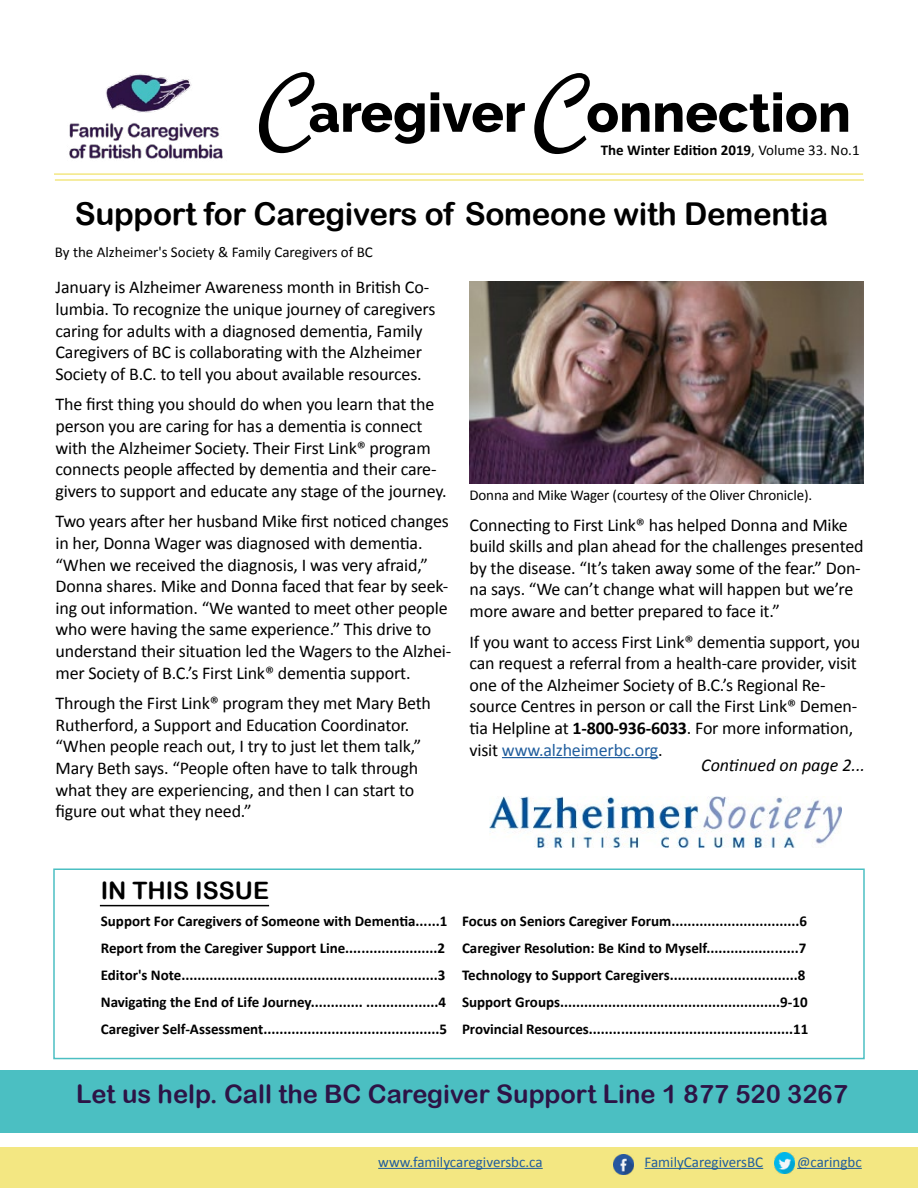
<style>
.page{position:relative;width:918px;height:1188px;background:#fff}
.page>*{position:absolute;margin:0;border:0;box-sizing:border-box;transform-origin:0 0}
.t1{font:117px "Savoye Let Plain";color:#000}
.t2{font:800 54px "Raleway";color:#000}
.t3{font:31.5px "Arial Rounded MT Bold";letter-spacing:-.01em;color:#000}
.t4{font:25.5px "Arial Rounded MT Bold";color:#2d1446}
.t5{font:24px "Arial Rounded MT Bold";color:#000}
.t6{font:18px/21.6px "Calibri";letter-spacing:-.01em;color:#000}
.t7{font:italic 18px "Calibri";color:#000}
.t8{font:700 15px/27px "Calibri";color:#000}
.t9{font:15px "Calibri";letter-spacing:-.01em;color:#000}
.t10{font:15px "Calibri";color:#215e9e}
.s1{font-weight:400}
.s2{font-weight:700}
.s3{color:#215e9e}
</style>
<div class="page">
<img style="left:69px;top:73px;width:154px;height:86px">
<div style="left:0;top:1070px;width:918px;height:63px;background:#4bbfc2"></div>
<div style="left:0;top:1148px;width:918px;height:40px;background:#f3e782"></div>
<hr style="left:378px;top:1168px;width:165px;height:1px;background:#215e9e">
<hr style="left:645px;top:1168px;width:118px;height:1px;background:#215e9e">
<hr style="left:797px;top:1168px;width:65px;height:1px;background:#215e9e">
<img style="left:613px;top:1154px;width:21px;height:20px">
<img style="left:775px;top:1153px;width:19px;height:20px">
<div style="left:53px;top:868px;width:812px;height:191px;border:2px solid #4bbfc2"></div>
<hr style="left:100px;top:905px;width:169px;height:1px;background:#000">
<svg style="left:534px;top:73px;width:56px;height:81px"></svg>
<hr style="left:55px;top:179px;width:809px;height:2px;background:#f3e782">
<hr style="left:54px;top:173px;width:809px;height:2px;background:#f3e782">
<svg style="left:258px;top:72px;width:57px;height:82px"></svg>
<hr style="left:502px;top:757px;width:156px;height:1px;background:#215e9e">
<img style="left:470px;top:281px;width:394px;height:202px">
<img style="left:489px;top:796px;width:353px;height:52px">
<h1 class="t1" style="left:259px;top:38px;width:58px">C</h1>
<h1 class="t1" style="left:534px;top:39px;width:58px">C</h1>
<h2 class="t2" style="left:309px;top:82px;width:544px">aregiver onnection</h2>
<p class="t8" style="left:601px;top:136px;width:260px">The Winter Edition 2019<span class="s1">, Volume 33. No.1</span></p>
<h3 class="t3" style="left:75px;top:195px;width:755px">Support for Caregivers of Someone with Dementia</h3>
<p class="t9" style="left:55px;top:243px;width:320px">By the Alzheimer's Society &amp; Family Caregivers of BC</p>
<p class="t6" style="left:56px;top:276px;width:381px">January is Alzheimer Awareness month in British Co&shy;lumbia. To recognize the unique journey of caregivers caring for adults with a diagnosed dementia, Family Caregivers of BC is collaborating with the Alzheimer Society of B.C. to tell you about available resources.</p>
<p class="t6" style="left:56px;top:393px;width:393px">The first thing you should do when you learn that the person you are caring for has a dementia is connect with the Alzheimer Society. Their First Link® program connects people affected by dementia and their care&shy;givers to support and educate any stage of the journey.</p>
<p class="t6" style="left:56px;top:510px;width:397px">Two years after her husband Mike first noticed changes in her, Donna Wager was diagnosed with dementia. “When we received the diagnosis, I was very afraid,” Donna shares. Mike and Donna faced that fear by seek&shy;ing out information. “We wanted to meet other people who were having the same experience.” This drive to understand their situation led the Wagers to the Alzhei&shy;mer Society of B.C.’s First Link® dementia support.</p>
<p class="t6" style="left:56px;top:692px;width:377px">Through the First Link® program they met Mary Beth Rutherford, a Support and Education Coordinator. “When people reach out, I try to just let them talk,” Mary Beth says. “People often have to talk through what they are experiencing, and then I can start to figure out what they need.”</p>
<p class="t9" style="left:470px;top:486px;width:344px">Donna and Mike Wager (courtesy of the Oliver Chronicle).</p>
<p class="t6" style="left:470px;top:513px;width:396px">Connecting to First Link® has helped Donna and Mike build skills and plan ahead for the challenges presented by the disease. “It’s taken away some of the fear.” Don&shy;na says. “We can’t change what will happen but we’re more aware and better prepared to face it.”</p>
<p class="t6" style="left:470px;top:630px;width:392px">If you want to access First Link® dementia support, you can request a referral from a health-care provider, visit one of the Alzheimer Society of B.C.’s Regional Re&shy;source Centres in person or call the First Link® Demen&shy;tia Helpline at <span class="s2">1-800-936-6033</span>. For more information, visit <span class="s3">www.alzheimerbc.org</span>.</p>
<p class="t7" style="left:701px;top:754px;width:165px">Continued on page 2...</p>
<h3 class="t5" style="left:101px;top:876px;width:170px">IN THIS ISSUE</h3>
<p class="t8" style="left:101px;top:906px;width:348px">Support For Caregivers of Someone with Dementia......1<br>Report from the Caregiver Support Line.......................2<br>Editor's Note................................................................3<br>Navigating the End of Life Journey............. ..................4<br>Caregiver Self-Assessment............................................5</p>
<p class="t8" style="left:462px;top:906px;width:348px">Focus on Seniors Caregiver Forum................................6<br>Caregiver Resolution: Be Kind to Myself.......................7<br>Technology to Support Caregivers................................8<br>Support Groups.......................................................9-10<br>Provincial Resources...................................................11</p>
<h3 class="t4" style="left:76px;top:1079px;width:773px">Let us help. Call the BC Caregiver Support Line 1 877 520 3267</h3>
<p class="t10" style="left:378px;top:1152px;width:166px">www.familycaregiversbc.ca</p>
<p class="t10" style="left:645px;top:1152px;width:120px">FamilyCaregiversBC</p>
<p class="t10" style="left:797px;top:1152px;width:66px">@caringbc</p>
</div>
